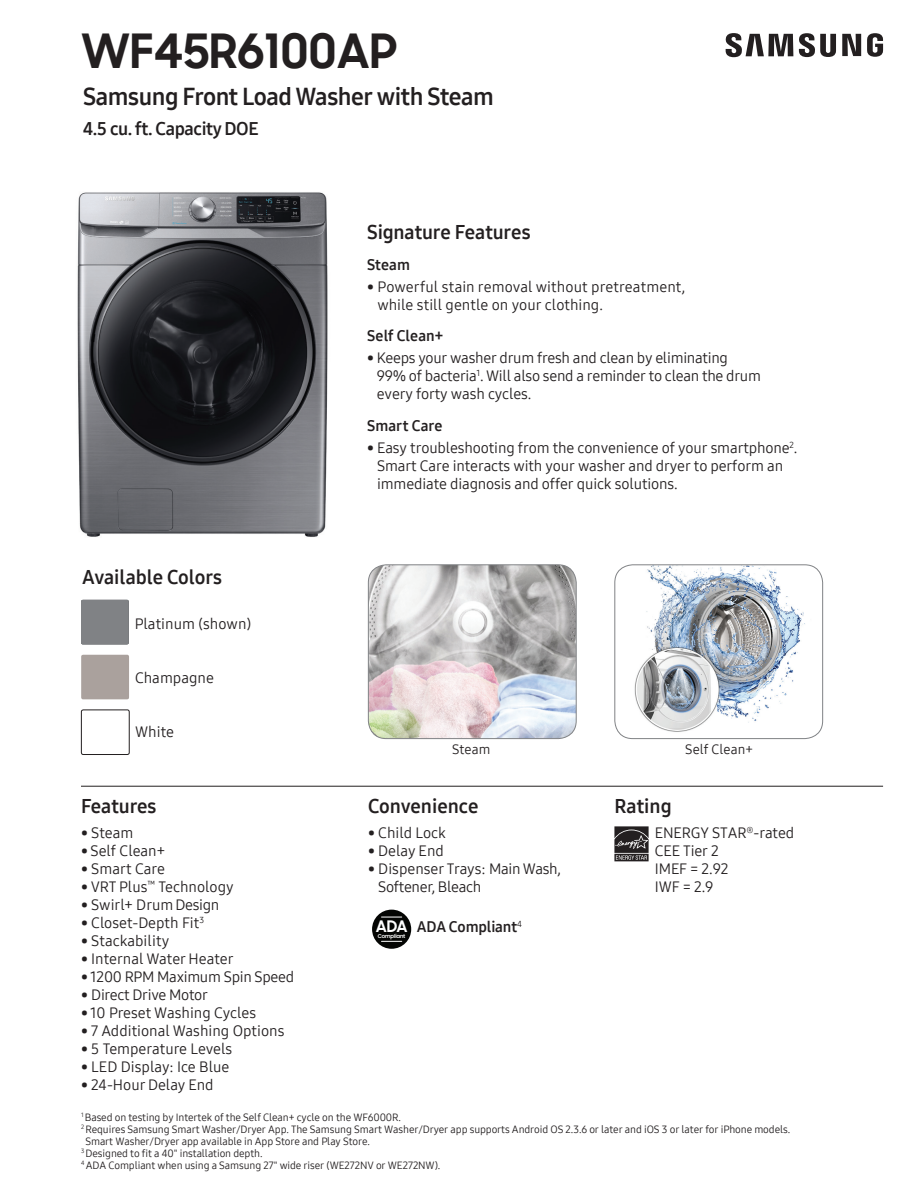
<style>
.page{position:relative;width:918px;height:1188px;background:#fff}
.page>*{position:absolute;margin:0;border:0;box-sizing:border-box;transform-origin:0 0}
.t1{font:700 48px "Samsung Sharp Sans";color:#231f20}
.t2{font:24px "Samsung One 700";letter-spacing:-.02em;color:#231f20}
.t3{font:19.5px "Samsung One 700";color:#231f20}
.t4{font:18px "Samsung One 700";letter-spacing:-.02em;color:#231f20}
.t5{font:700 16.2px "Samsung Sharp Sans";color:#fff}
.t6{font:15px/18px "Samsung One 400";letter-spacing:-.01em;color:#231f20}
.t7{font:15px "Samsung One 700";color:#231f20}
.t8{font:13.5px "Samsung One 400";color:#231f20}
.t9{font:10.5px "Samsung One 400";letter-spacing:-.01em;color:#231f20}
.t10{font:8.7px "Samsung One 400";color:#231f20}
.t11{font:700 5.25px "Samsung Sharp Sans";color:#fff}
</style>
<div class="page">
<svg style="left:726px;top:33px;width:157px;height:24px"></svg>
<hr style="left:81px;top:786px;width:802px;height:1px;background:#231f20">
<div style="left:81px;top:710px;width:49px;height:45px;border:1px solid #231f20;border-radius:2px"></div>
<img style="left:77px;top:192px;width:251px;height:345px">
<svg style="left:614px;top:826px;width:35px;height:35px"></svg>
<div style="left:81px;top:655px;width:48px;height:44px;background:#aaa19d;border-radius:2px"></div>
<img style="left:626px;top:566px;width:186px;height:173px">
<div style="left:614px;top:564px;width:209px;height:175px;border:1px solid #808285;border-radius:18px"></div>
<img style="left:368px;top:565px;width:208px;height:174px">
<div style="left:368px;top:564px;width:209px;height:175px;border:1px solid #808285;border-radius:18px"></div>
<div style="left:372px;top:910px;width:39px;height:39px;background:#040503;border-radius:50%"></div>
<svg style="left:381px;top:917px;width:21px;height:1px"></svg>
<svg style="left:381px;top:941px;width:21px;height:1px"></svg>
<h1 class="t1" style="left:81px;top:15px;width:318px">WF45R6100AP</h1>
<h2 class="t2" style="left:83px;top:80px;width:412px">Samsung Front Load Washer with Steam</h2>
<p class="t4" style="left:83px;top:116px;width:177px">4.5 cu. ft. Capacity DOE</p>
<h3 class="t3" style="left:82px;top:564px;width:142px">Available Colors</h3>
<p class="t6" style="left:135px;top:614px;width:118px">Platinum (shown)</p>
<p class="t6" style="left:135px;top:669px;width:80px">Champagne</p>
<p class="t6" style="left:135px;top:723px;width:40px">White</p>
<h3 class="t3" style="left:81px;top:793px;width:77px">Features</h3>
<p class="t6" style="left:81px;top:823px;width:54px">• Steam</p>
<p class="t6" style="left:81px;top:841px;width:86px">• Self Clean+</p>
<p class="t6" style="left:81px;top:859px;width:85px">• Smart Care</p>
<p class="t6" style="left:81px;top:877px;width:154px">• VRT Plus<sup>™</sup> Technology</p>
<p class="t6" style="left:81px;top:895px;width:140px">• Swirl+ DrumDesign</p>
<p class="t6" style="left:81px;top:913px;width:125px">• Closet-Depth Fit<sup>3</sup></p>
<p class="t6" style="left:81px;top:931px;width:90px">• Stackability</p>
<p class="t6" style="left:81px;top:949px;width:154px">• Internal Water Heater</p>
<p class="t6" style="left:81px;top:967px;width:215px">• 1200 RPM Maximum Spin Speed</p>
<p class="t6" style="left:81px;top:985px;width:128px">• Direct Drive Motor</p>
<p class="t6" style="left:81px;top:1003px;width:177px">• 10 Preset Washing Cycles</p>
<p class="t6" style="left:81px;top:1021px;width:205px">• 7 Additional Washing Options</p>
<p class="t6" style="left:81px;top:1039px;width:153px">• 5 Temperature Levels</p>
<p class="t6" style="left:81px;top:1057px;width:150px">• LED Display: Ice Blue</p>
<p class="t6" style="left:81px;top:1075px;width:134px">• 24-Hour Delay End</p>
<h3 class="t3" style="left:367px;top:219px;width:165px">Signature Features</h3>
<p class="t7" style="left:367px;top:255px;width:44px">Steam</p>
<p class="t6" style="left:377px;top:278px;width:309px;text-indent:-10px">• Powerful stain removal without pretreatment, while still gentle on your clothing.</p>
<p class="t7" style="left:367px;top:326px;width:77px">Self Clean+</p>
<p class="t6" style="left:377px;top:349px;width:386px;text-indent:-10px">• Keeps your washer drum fresh and clean by eliminating<br>99% of bacteria<sup>1</sup>. Will also send a reminder to clean the drum every forty wash cycles.</p>
<p class="t7" style="left:367px;top:415px;width:77px">Smart Care</p>
<p class="t6" style="left:377px;top:438px;width:422px;text-indent:-10px">• Easy troubleshooting from the convenience of your smartphone<sup>2</sup>.<br>Smart Care interacts with your washer and dryer to perform an immediate diagnosis and offer quick solutions.</p>
<p class="t8" style="left:452px;top:741px;width:40px">Steam</p>
<p class="t8" style="left:685px;top:741px;width:69px">Self Clean+</p>
<h3 class="t3" style="left:368px;top:793px;width:112px">Convenience</h3>
<p class="t6" style="left:368px;top:823px;width:79px">• Child Lock</p>
<p class="t6" style="left:368px;top:841px;width:77px">• Delay End</p>
<p class="t6" style="left:378px;top:859px;width:184px;text-indent:-10px">• Dispenser Trays: Main Wash,<br>Softener, Bleach</p>
<p class="t5" style="left:376px;top:914px;width:33px">ADA</p>
<p class="t10" style="left:517px;top:919px;width:6px">4</p>
<p class="t11" style="left:378px;top:932px;width:29px">Compliant</p>
<p class="t7" style="left:417px;top:917px;width:102px">ADA Compliant</p>
<h3 class="t3" style="left:614px;top:793px;width:59px">Rating</h3>
<p class="t6" style="left:655px;top:823px;width:141px">ENERGY STAR<sup>®</sup>-rated<br>CEE Tier 2<br>IMEF = 2.92<br>IWF = 2.9</p>
<p class="t9" style="left:81px;top:1110px;width:322px"><sup>1</sup> Based on testing by Intertek of the Self Clean+ cycle on the WF6000R.</p>
<p class="t9" style="left:81px;top:1122px;width:711px"><sup>2</sup> Requires Samsung Smart Washer/Dryer App. The Samsung Smart Washer/Dryer app supports Android OS 2.3.6 or later and iOS 3 or later for iPhone models.</p>
<p class="t9" style="left:85px;top:1134px;width:286px">Smart Washer/Dryer app available in App Store and Play Store.</p>
<p class="t9" style="left:81px;top:1146px;width:183px"><sup>3</sup> Designed to fit a 40" installation depth.</p>
<p class="t9" style="left:81px;top:1158px;width:361px"><sup>4</sup> ADA Compliant when using a Samsung 27" wide riser (WE272NV or WE272NW).</p>
</div>
